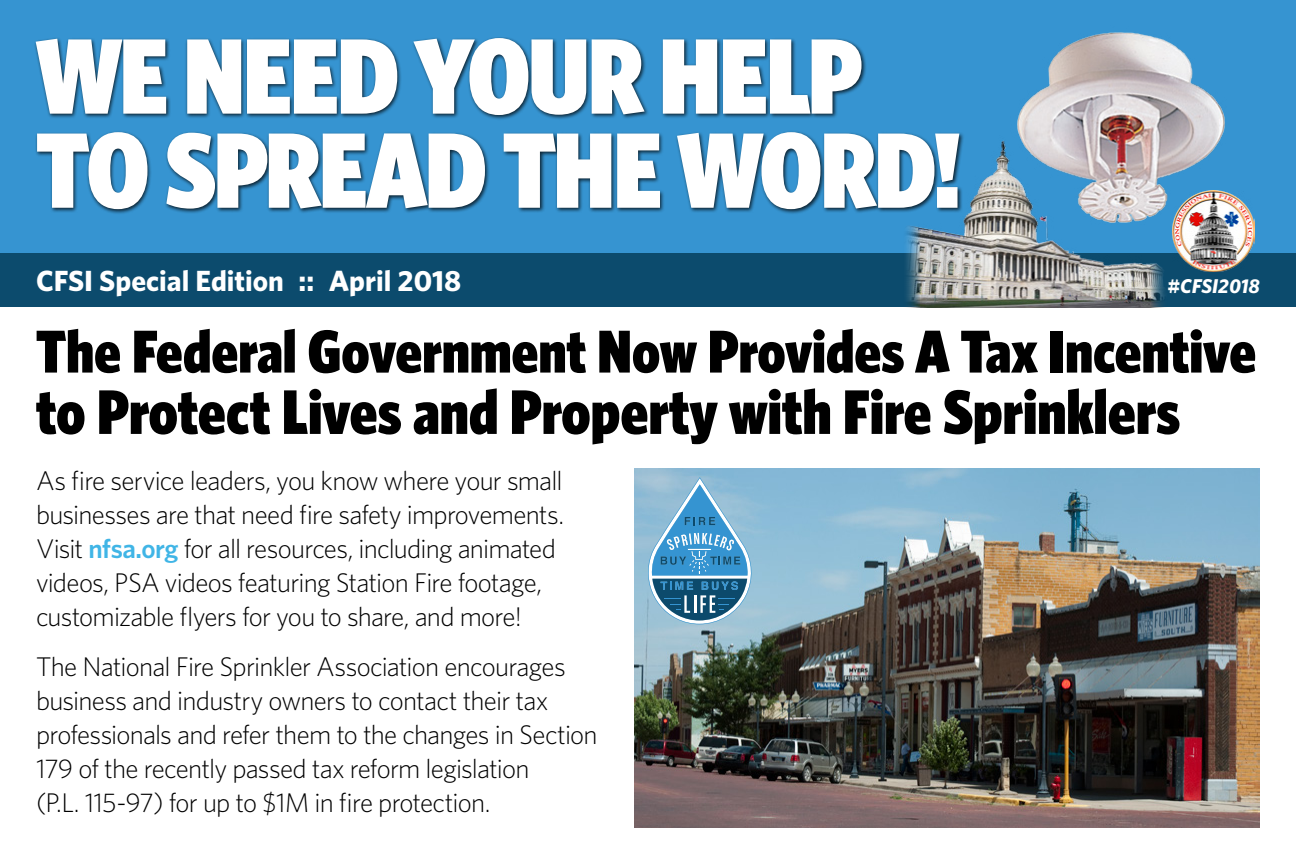
<style>
.page{position:relative;width:1296px;height:864px;background:#fff}
.page>*{position:absolute;margin:0;border:0;box-sizing:border-box;transform-origin:0 0}
.t1{font:900 107.6px/94.2px "Whitney Condensed";letter-spacing:-.02em;color:#fff}
.t2{font:900 63.2px "Whitney Condensed";color:#000}
.t3{font:900 60.6px "Whitney Condensed";color:#000}
.t4{font:700 29.2px "Whitney";color:#fff}
.t5{font:300 27px/34px "Whitney";letter-spacing:-.03em;color:#000}
.t6{font:italic 700 20px "Whitney";color:#fff}
.s1{font-weight:600;color:#40b5e6}
</style>
<div class="page">
<div style="left:0;top:0;width:1296px;height:255px;background:#3694d1"></div>
<div style="left:34px;top:37px;width:931px;height:178px;background:#000;opacity:.75"></div>
<div style="left:0;top:253px;width:1296px;height:54px;background:#0c4b6d"></div>
<img style="left:1017px;top:32px;width:208px;height:200px">
<img style="left:1173px;top:190px;width:82px;height:82px">
<img style="left:635px;top:468px;width:625px;height:360px">
<svg style="left:648px;top:477px;width:104px;height:147px;background:#6ba4c6"></svg>
<img style="left:903px;top:135px;width:265px;height:172px">
<h1 class="t1" style="left:36px;top:27px;width:927px">WE NEED YOUR HELP<br>TO SPREAD THE WORD!</h1>
<p class="t4" style="left:36px;top:263px;width:427px">CFSI Special Edition :: April 2018</p>
<p class="t6" style="left:1168px;top:274px;width:94px">#CFSI2018</p>
<h3 class="t3" style="left:36px;top:316px;width:1222px">The Federal Government Now Provides A Tax Incentive</h3>
<h2 class="t2" style="left:36px;top:375px;width:1145px">to Protect Lives and Property with Fire Sprinklers</h2>
<p class="t5" style="left:36px;top:462px;width:530px">As fire service leaders, you know where your small businesses are that need fire safety improvements.<br>Visit <span class="s1">nfsa.org</span> for all resources, including animated videos, PSA videos featuring Station Fire footage, customizable flyers for you to share, and more!</p>
<p class="t5" style="left:36px;top:648px;width:563px">The National Fire Sprinkler Association encourages business and industry owners to contact their tax professionals and refer them to the changes in Section 179 of the recently passed tax reform legislation<br>(P.L. 115-97) for up to $1M in fire protection.</p>
</div>
